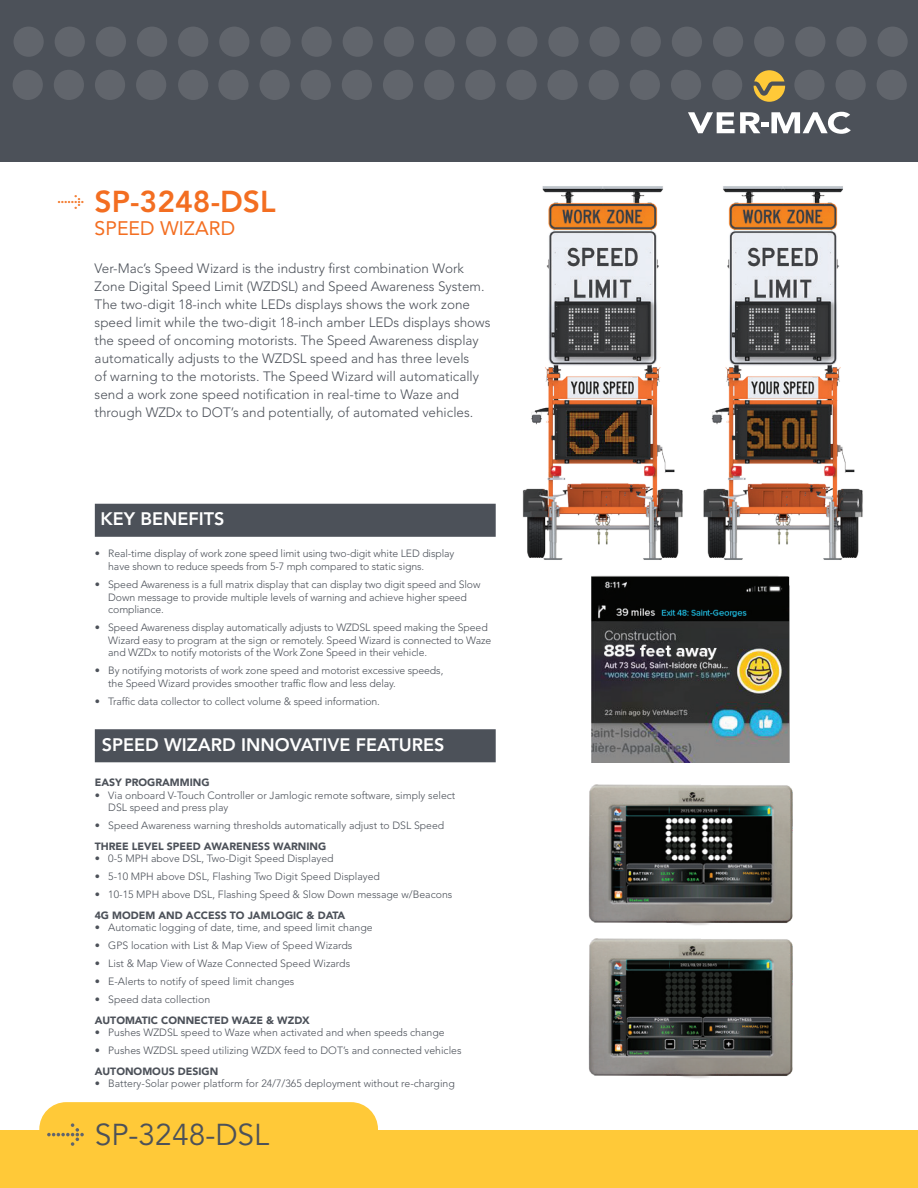
<style>
.page{position:relative;width:918px;height:1188px;background:#fff}
.page>*{position:absolute;margin:0;border:0;box-sizing:border-box;transform-origin:0 0}
.t1{font:30px "Avenir LT Std";color:#4c5159}
.t2{font:800 30px "Avenir LT Std";color:#f36e21}
.t3{font:19.5px "Avenir LT Std";color:#f36e21}
.t4{font:800 18px "Avenir LT Std";color:#fff}
.t5{font:300 13.5px/18px "Avenir LT Std";color:#4c5159}
.t6{font:300 10.5px/12.6px "Avenir LT Std";letter-spacing:-.01em;color:#4c5159}
.t7{font:900 10.5px "Avenir LT Std";color:#4c5159}
</style>
<div class="page">
<img style="left:588px;top:784px;width:205px;height:141px">
<img style="left:588px;top:938px;width:205px;height:140px">
<img style="left:522px;top:186px;width:158px;height:374px">
<img style="left:680px;top:186px;width:183px;height:374px">
<img style="left:591px;top:576px;width:199px;height:186px">
<div style="left:0;top:0;width:918px;height:161px;background:#4c5159"></div>
<div style="left:14px;top:27px;width:30px;height:30px;background:#61656c;border-radius:50%"></div>
<div style="left:13px;top:70px;width:30px;height:30px;background:#61656c;border-radius:50%"></div>
<div style="left:384px;top:27px;width:30px;height:30px;background:#61656c;border-radius:50%"></div>
<div style="left:383px;top:70px;width:30px;height:30px;background:#61656c;border-radius:50%"></div>
<div style="left:178px;top:27px;width:30px;height:30px;background:#61656c;border-radius:50%"></div>
<div style="left:548px;top:27px;width:31px;height:30px;background:#61656c;border-radius:50%"></div>
<div style="left:547px;top:70px;width:31px;height:30px;background:#61656c;border-radius:50%"></div>
<div style="left:96px;top:27px;width:30px;height:30px;background:#61656c;border-radius:50%"></div>
<div style="left:95px;top:70px;width:30px;height:30px;background:#61656c;border-radius:50%"></div>
<div style="left:466px;top:27px;width:30px;height:30px;background:#61656c;border-radius:50%"></div>
<div style="left:465px;top:70px;width:30px;height:30px;background:#61656c;border-radius:50%"></div>
<div style="left:260px;top:27px;width:31px;height:30px;background:#61656c;border-radius:50%"></div>
<div style="left:259px;top:70px;width:31px;height:30px;background:#61656c;border-radius:50%"></div>
<div style="left:631px;top:27px;width:30px;height:30px;background:#61656c;border-radius:50%"></div>
<div style="left:630px;top:70px;width:30px;height:30px;background:#61656c;border-radius:50%"></div>
<div style="left:795px;top:27px;width:30px;height:30px;background:#61656c;border-radius:50%"></div>
<div style="left:794px;top:70px;width:31px;height:30px;background:#61656c;border-radius:50%"></div>
<div style="left:178px;top:70px;width:30px;height:30px;background:#61656c;border-radius:50%"></div>
<div style="left:55px;top:27px;width:30px;height:30px;background:#61656c;border-radius:50%"></div>
<div style="left:54px;top:70px;width:30px;height:30px;background:#61656c;border-radius:50%"></div>
<div style="left:425px;top:27px;width:30px;height:30px;background:#61656c;border-radius:50%"></div>
<div style="left:424px;top:70px;width:30px;height:30px;background:#61656c;border-radius:50%"></div>
<div style="left:137px;top:27px;width:30px;height:30px;background:#61656c;border-radius:50%"></div>
<div style="left:136px;top:70px;width:30px;height:30px;background:#61656c;border-radius:50%"></div>
<div style="left:507px;top:27px;width:30px;height:30px;background:#61656c;border-radius:50%"></div>
<div style="left:506px;top:70px;width:31px;height:30px;background:#61656c;border-radius:50%"></div>
<div style="left:343px;top:27px;width:30px;height:30px;background:#61656c;border-radius:50%"></div>
<div style="left:342px;top:70px;width:30px;height:30px;background:#61656c;border-radius:50%"></div>
<div style="left:713px;top:27px;width:30px;height:30px;background:#61656c;border-radius:50%"></div>
<div style="left:712px;top:70px;width:30px;height:30px;background:#61656c;border-radius:50%"></div>
<div style="left:878px;top:27px;width:30px;height:30px;background:#61656c;border-radius:50%"></div>
<div style="left:877px;top:70px;width:30px;height:30px;background:#61656c;border-radius:50%"></div>
<div style="left:219px;top:27px;width:30px;height:30px;background:#61656c;border-radius:50%"></div>
<div style="left:218px;top:70px;width:31px;height:30px;background:#61656c;border-radius:50%"></div>
<div style="left:589px;top:27px;width:31px;height:30px;background:#61656c;border-radius:50%"></div>
<div style="left:589px;top:70px;width:30px;height:30px;background:#61656c;border-radius:50%"></div>
<div style="left:754px;top:27px;width:30px;height:30px;background:#61656c;border-radius:50%"></div>
<div style="left:302px;top:27px;width:30px;height:30px;background:#61656c;border-radius:50%"></div>
<div style="left:301px;top:70px;width:30px;height:30px;background:#61656c;border-radius:50%"></div>
<div style="left:672px;top:27px;width:30px;height:30px;background:#61656c;border-radius:50%"></div>
<div style="left:671px;top:70px;width:30px;height:30px;background:#61656c;border-radius:50%"></div>
<div style="left:836px;top:27px;width:31px;height:30px;background:#61656c;border-radius:50%"></div>
<div style="left:835px;top:70px;width:31px;height:30px;background:#61656c;border-radius:50%"></div>
<svg style="left:688px;top:112px;width:163px;height:22px"></svg>
<svg style="left:754px;top:70px;width:31px;height:32px"></svg>
<div style="left:0;top:1130px;width:918px;height:58px;background:#ffc938"></div>
<div style="left:39px;top:1102px;width:339px;height:72px;background:#ffc938;border-radius:27px"></div>
<svg style="left:47px;top:1123px;width:37px;height:23px"></svg>
<div style="left:95px;top:729px;width:401px;height:33px;background:#4c5159;border:2px solid #4c5159"></div>
<div style="left:95px;top:504px;width:401px;height:33px;background:#4c5159;border:2px solid #4c5159"></div>
<svg style="left:58px;top:195px;width:26px;height:14px"></svg>
<h1 class="t2" style="left:95px;top:184px;width:183px">SP-3248-DSL</h1>
<h2 class="t3" style="left:95px;top:217px;width:142px">SPEED WIZARD</h2>
<p class="t5" style="left:95px;top:260px;width:397px">Ver-Mac’s Speed Wizard is the industry first combination Work Zone Digital Speed Limit (WZDSL) and Speed Awareness System.<br>The two-digit 18-inch white LEDs displays shows the work zone speed limit while the two-digit 18-inch amber LEDs displays shows the speed of oncoming motorists. The Speed Awareness display automatically adjusts to the WZDSL speed and has three levels<br>of warning to the motorists. The Speed Wizard will automatically send a work zone speed notification in real-time to Waze and through WZDx to DOT’s and potentially, of automated vehicles.</p>
<h3 class="t4" style="left:100px;top:509px;width:125px">KEY BENEFITS</h3>
<p class="t6" style="left:108px;top:547px;width:348px;text-indent:-14px">• Real-time display of work zone speed limit using two-digit white LED display have shown to reduce speeds from 5-7 mph compared to static signs.</p>
<p class="t6" style="left:108px;top:578px;width:374px;text-indent:-14px">• Speed Awareness is a full matrix display that can display two digit speed and Slow<br>Down message to provide multiple levels of warning and achieve higher speed compliance.</p>
<p class="t6" style="left:108px;top:621px;width:384px;text-indent:-14px">• Speed Awareness display automatically adjusts to WZDSL speed making the Speed<br>Wizard easy to program at the sign or remotely. Speed Wizard is connected to Waze and WZDx to notify motorists of the Work Zone Speed in their vehicle.</p>
<p class="t6" style="left:108px;top:664px;width:337px;text-indent:-14px">• By notifying motorists of work zone speed and motorist excessive speeds, the Speed Wizard provides smoother traffic flow and less delay.</p>
<p class="t6" style="left:95px;top:695px;width:287px">• Traffic data collector to collect volume &amp; speed information.</p>
<h3 class="t4" style="left:102px;top:734px;width:344px">SPEED WIZARD INNOVATIVE FEATURES</h3>
<p class="t7" style="left:95px;top:776px;width:116px">EASY PROGRAMMING</p>
<p class="t6" style="left:108px;top:789px;width:349px;text-indent:-14px">• Via onboard V-Touch Controller or Jamlogic remote software, simply select<br>DSL speed and press play</p>
<p class="t6" style="left:95px;top:820px;width:351px">• Speed Awareness warning thresholds automatically adjust to DSL Speed</p>
<p class="t7" style="left:95px;top:840px;width:233px">THREE LEVEL SPEED AWARENESS WARNING</p>
<p class="t6" style="left:95px;top:853px;width:240px">• 0-5 MPH above DSL, Two-Digit Speed Displayed</p>
<p class="t6" style="left:95px;top:871px;width:287px">• 5-10 MPH above DSL, Flashing Two Digit Speed Displayed</p>
<p class="t6" style="left:95px;top:889px;width:359px">• 10-15 MPH above DSL, Flashing Speed &amp; Slow Down message w/Beacons</p>
<p class="t7" style="left:95px;top:909px;width:252px">4G MODEM AND ACCESS TO JAMLOGIC &amp; DATA</p>
<p class="t6" style="left:95px;top:922px;width:279px">• Automatic logging of date, time, and speed limit change</p>
<p class="t6" style="left:95px;top:940px;width:259px">• GPS location with List &amp; Map View of Speed Wizards</p>
<p class="t6" style="left:95px;top:958px;width:257px">• List &amp; Map View of Waze Connected Speed Wizards</p>
<p class="t6" style="left:95px;top:976px;width:201px">• E-Alerts to notify of speed limit changes</p>
<p class="t6" style="left:95px;top:994px;width:117px">• Speed data collection</p>
<p class="t7" style="left:95px;top:1014px;width:217px">AUTOMATIC CONNECTED WAZE &amp; WZDX</p>
<p class="t6" style="left:95px;top:1027px;width:351px">• Pushes WZDSL speed to Waze when activated and when speeds change</p>
<p class="t6" style="left:95px;top:1045px;width:368px">• Pushes WZDSL speed utilizing WZDX feed to DOT’s and connected vehicles</p>
<p class="t7" style="left:95px;top:1065px;width:125px">AUTONOMOUS DESIGN</p>
<p class="t6" style="left:95px;top:1078px;width:362px">• Battery-Solar power platform for 24/7/365 deployment without re-charging</p>
<h1 class="t1" style="left:95px;top:1118px;width:176px">SP-3248-DSL</h1>
</div>
